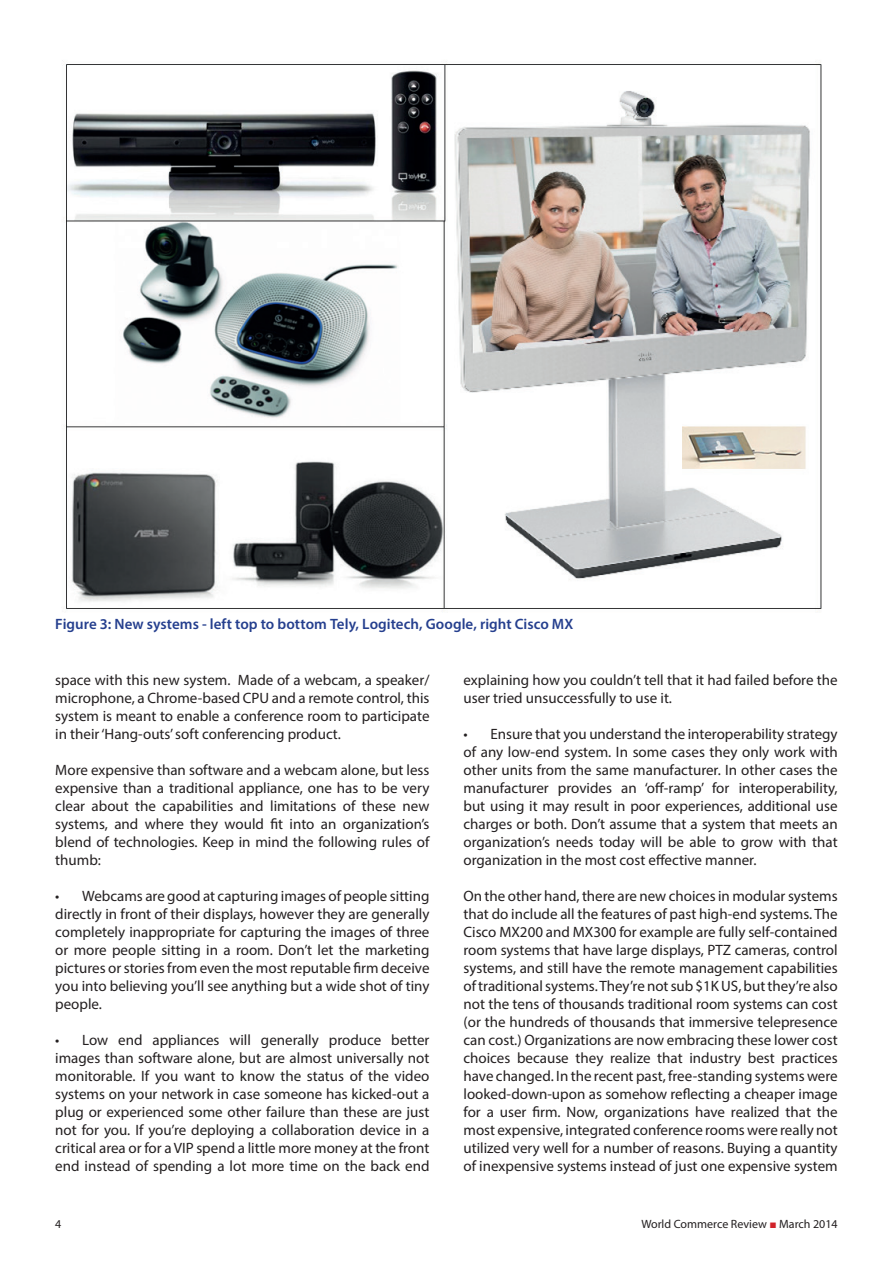
<style>
.page{position:relative;width:893px;height:1263px;background:#fff}
.page>*{position:absolute;margin:0;border:0;box-sizing:border-box;transform-origin:0 0}
.t1{font:15px/18px "Myriad Pro";color:#231f20;text-align:justify}
.t2{font:600 15px "Myriad Pro";color:#253f8e}
.t3{font:12px "Myriad Pro";color:#231f20}
.s1{font-family:"Times New Roman";color:#d1232a}
</style>
<div class="page">
<img style="left:62px;top:60px;width:760px;height:552px">
<p class="t2" style="left:55px;top:614px;width:520px">Figure 3: New systems - left top to bottom Tely, Logitech, Google, right Cisco MX</p>
<p class="t1" style="left:55px;top:670px;width:376px">space with this new system. Made of a webcam, a speaker/ microphone, a Chrome-based CPU and a remote control, this system is meant to enable a conference room to participate in their ‘Hang-outs’ soft conferencing product.</p>
<p class="t1" style="left:55px;top:760px;width:376px">More expensive than software and a webcam alone, but less expensive than a traditional appliance, one has to be very clear about the capabilities and limitations of these new systems, and where they would fit into an organization’s blend of technologies. Keep in mind the following rules of thumb:</p>
<p class="t1" style="left:55px;top:886px;width:376px">• Webcams are good at capturing images of people sitting directly in front of their displays, however they are generally completely inappropriate for capturing the images of three or more people sitting in a room. Don’t let the marketing pictures or stories from even the most reputable firm deceive you into believing you’ll see anything but a wide shot of tiny people.</p>
<p class="t1" style="left:55px;top:1030px;width:376px">• Low end appliances will generally produce better images than software alone, but are almost universally not monitorable. If you want to know the status of the video systems on your network in case someone has kicked-out a plug or experienced some other failure than these are just not for you. If you’re deploying a collaboration device in a critical area or for a VIP spend a little more money at the front end instead of spending a lot more time on the back end</p>
<p class="t1" style="left:463px;top:670px;width:376px">explaining how you couldn’t tell that it had failed before the user tried unsuccessfully to use it.</p>
<p class="t1" style="left:463px;top:724px;width:376px">• Ensure that you understand the interoperability strategy of any low-end system. In some cases they only work with other units from the same manufacturer. In other cases the manufacturer provides an ‘off-ramp’ for interoperability, but using it may result in poor experiences, additional use charges or both. Don’t assume that a system that meets an organization’s needs today will be able to grow with that organization in the most cost effective manner.</p>
<p class="t1" style="left:463px;top:886px;width:376px">On the other hand, there are new choices in modular systems that do include all the features of past high-end systems. The Cisco MX200 and MX300 for example are fully self-contained room systems that have large displays, PTZ cameras, control systems, and still have the remote management capabilities of traditional systems. They’re not sub $1K US, but they’re also not the tens of thousands traditional room systems can cost (or the hundreds of thousands that immersive telepresence can cost.) Organizations are now embracing these lower cost choices because they realize that industry best practices have changed. In the recent past, free-standing systems were looked-down-upon as somehow reflecting a cheaper image for a user firm. Now, organizations have realized that the most expensive, integrated conference rooms were really not utilized very well for a number of reasons. Buying a quantity of inexpensive systems instead of just one expensive system</p>
<p class="t3" style="left:55px;top:1216px;width:8px">4</p>
<p class="t3" style="left:641px;top:1216px;width:198px">World Commerce Review <span class="s1">■</span> March 2014</p>
</div>
